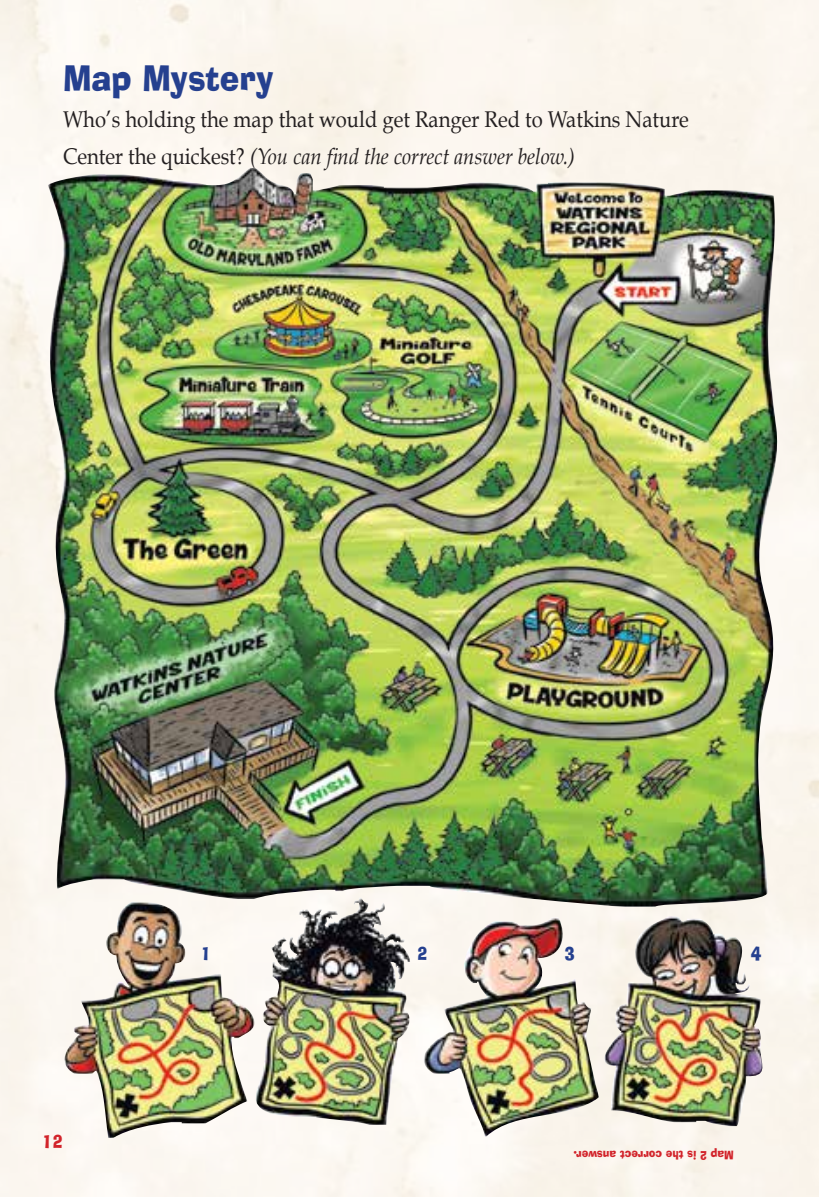
<style>
.page{position:relative;width:819px;height:1197px;background:#fbf6ee}
.page>*{position:absolute;margin:0;border:0;box-sizing:border-box;transform-origin:0 0}
.t1{font:35px "Ad Lib BT";color:#25408f;scale:.89 1}
.t2{font:22.75px/36.8px "Book Antiqua";color:#231f20;scale:.89 1}
.t3{font:17.5px "Ad Lib BT";color:#25408f;scale:.89 1}
.t4{font:17.5px "Ad Lib BT";color:#d2232a;scale:.89 1}
.t5{font:11.9px "Ad Lib BT";color:#d2232a;scale:.89 1}
.s1{font-style:italic}
</style>
<div class="page">
<img style="left:47px;top:168px;width:735px;height:957px">
<h1 class="t1" style="left:63px;top:56px;width:238px">Map Mystery</h1>
<p class="t2" style="left:63px;top:101px;width:705px">Who’s holding the map that would get Ranger Red to Watkins Nature<br>Center the quickest? <span class="s1">(You can find the correct answer below.)</span></p>
<p class="t4" style="left:42px;top:1130px;width:25px">12</p>
<p class="t3" style="left:200px;top:943px;width:13px">1</p>
<p class="t3" style="left:417px;top:943px;width:13px">2</p>
<p class="t3" style="left:564px;top:943px;width:13px">3</p>
<p class="t3" style="left:751px;top:943px;width:13px">4</p>
<p class="t5" style="left:734px;top:1163px;width:182px;rotate:-180deg">Map 2 is the correct answer.</p>
</div>
